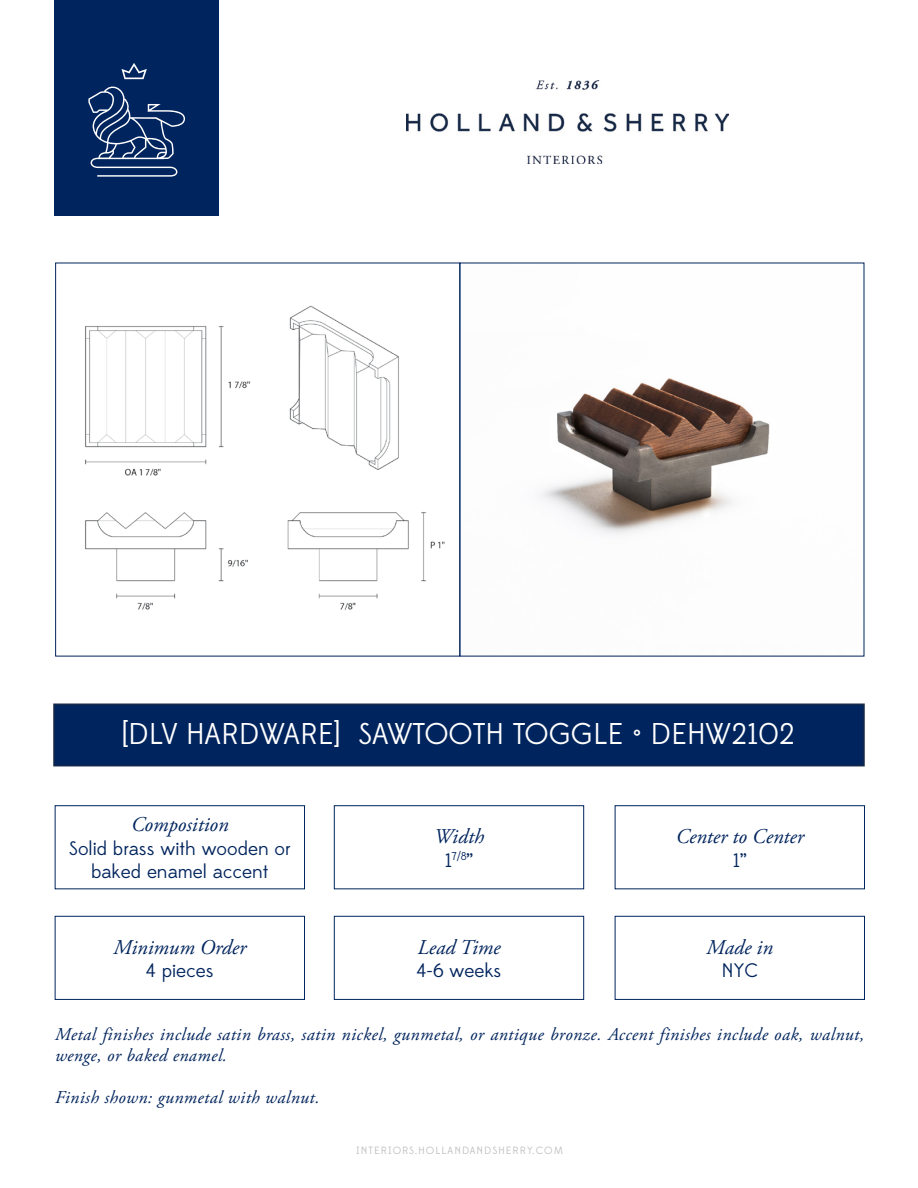
<style>
.page{position:relative;width:918px;height:1188px;background:#fff}
.page>*{position:absolute;margin:0;border:0;box-sizing:border-box;transform-origin:0 0}
.t1{font:30px "Edmondsans";color:#fff}
.t2{font:italic 21px "Adobe Garamond Pro";color:#00245d}
.t3{font:19.5px/23.4px "Edmondsans";color:#00245d;text-align:center}
.t4{font:italic 18px/21px "Adobe Garamond Pro";letter-spacing:.025em;color:#00245d}
.t5{font:11.4px "Edmondsans";color:#00245d}
.t6{font:10.5px "Edmondsans";letter-spacing:.1em;color:#bcbec0}
.s1{font-size:19.5px}
</style>
<div class="page">
<div style="left:53px;top:704px;width:812px;height:62px;background:#00245d;border:2px solid #172a47"></div>
<div style="left:54px;top:0;width:165px;height:216px;background:#00245d"></div>
<svg style="left:122px;top:63px;width:25px;height:16px"></svg>
<svg style="left:88px;top:86px;width:97px;height:90px"></svg>
<img style="left:406px;top:81px;width:323px;height:82px">
<img style="left:539px;top:378px;width:231px;height:157px">
<div style="left:55px;top:805px;width:250px;height:84px;border:1px solid #00245d"></div>
<div style="left:334px;top:805px;width:250px;height:84px;border:1px solid #00245d"></div>
<div style="left:615px;top:805px;width:250px;height:84px;border:1px solid #00245d"></div>
<div style="left:55px;top:916px;width:250px;height:84px;border:1px solid #00245d"></div>
<div style="left:334px;top:916px;width:250px;height:84px;border:1px solid #00245d"></div>
<div style="left:615px;top:916px;width:250px;height:84px;border:1px solid #00245d"></div>
<img style="left:85px;top:305px;width:360px;height:305px">
<h1 class="t1" style="left:122px;top:717px;width:674px">[DLV HARDWARE] SAWTOOTH TOGGLE • DEHW2102</h1>
<p class="t2" style="left:131px;top:812px;width:99px">Composition</p>
<p class="t3" style="left:69px;top:837px;width:224px">Solid brass with wooden or baked enamel accent</p>
<p class="t2" style="left:113px;top:935px;width:134px">Minimum Order</p>
<p class="t3" style="left:146px;top:960px;width:69px">4 pieces</p>
<p class="t2" style="left:434px;top:824px;width:51px">Width</p>
<p class="t5" style="left:445px;top:850px;width:30px"><span class="s1">1</span>7/8<span class="s1">”</span></p>
<p class="t2" style="left:417px;top:935px;width:85px">Lead Time</p>
<p class="t3" style="left:416px;top:960px;width:87px">4-6 weeks</p>
<p class="t2" style="left:676px;top:824px;width:130px">Center to Center</p>
<p class="t3" style="left:733px;top:849px;width:15px">1”</p>
<p class="t2" style="left:707px;top:935px;width:68px">Made in</p>
<p class="t3" style="left:722px;top:960px;width:38px">NYC</p>
<p class="t4" style="left:55px;top:1024px;width:811px">Metal finishes include satin brass, satin nickel, gunmetal, or antique bronze. Accent finishes include oak, walnut, wenge, or baked enamel.</p>
<p class="t4" style="left:55px;top:1087px;width:266px">Finish shown: gunmetal with walnut.</p>
<p class="t6" style="left:356px;top:1144px;width:208px">INTERIORS.HOLLANDANDSHERRY.COM</p>
</div>
